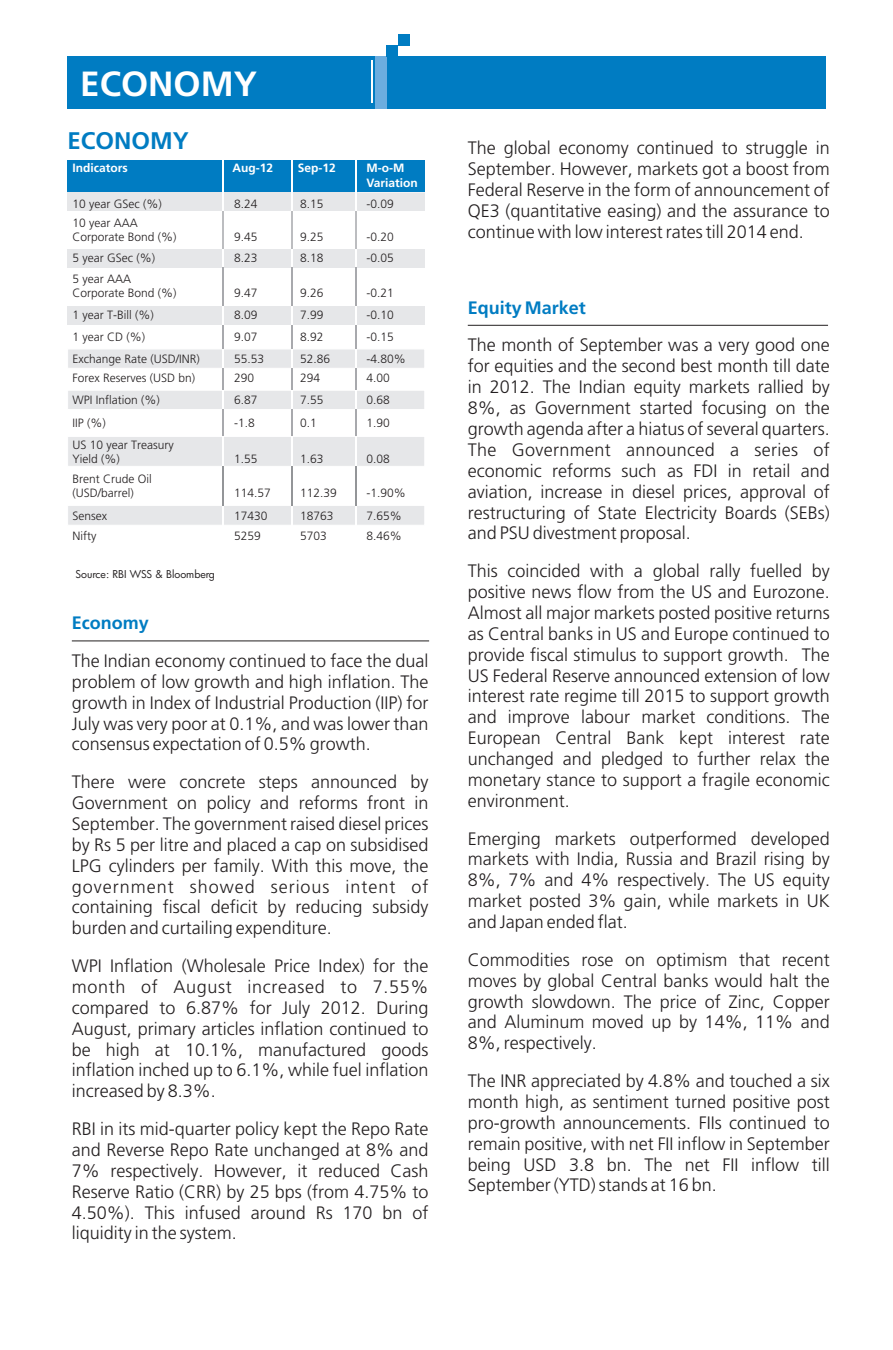
<style>
.page{position:relative;width:893px;height:1350px;background:#fff}
.page>*{position:absolute;margin:0;border:0;box-sizing:border-box;transform-origin:0 0}
.t1{font:300 34.95px "Frutiger LT";color:#fff}
.t2{font:300 24px "Frutiger LT";color:#007cc2}
.t3{font:300 18px/20.9px "Frutiger LT";color:#231f20;text-align:justify}
.t4{font:700 18px "Frutiger";color:#007cc2}
.t5{font:300 12px/14px "Frutiger LT";color:#231f20}
.t6{font:700 12px/14.2px "Frutiger";color:#fff}
.t7{font:10.5px "Futura";color:#231f20}
</style>
<div class="page">
<div style="left:68px;top:56px;width:758px;height:53px;background:#007cc2"></div>
<hr style="left:371px;top:60px;width:1px;height:42px;background:#fff">
<div style="left:376px;top:56px;width:11px;height:53px;background:#6caddf"></div>
<div style="left:387px;top:45px;width:11px;height:11px;background:#007cc2"></div>
<div style="left:398px;top:34px;width:11px;height:11px;background:#007cc2"></div>
<div style="left:68px;top:185px;width:357px;height:26px;background:#e6e7e9"></div>
<div style="left:68px;top:249px;width:357px;height:18px;background:#e6e7e9"></div>
<svg style="left:359px;top:192px;width:66px;height:1px"></svg>
<div style="left:68px;top:160px;width:357px;height:32px;background:#007cc2"></div>
<hr style="left:355px;top:160px;width:2px;height:32px;background:#fff">
<hr style="left:355px;top:191px;width:2px;height:20px;background:#fff">
<hr style="left:355px;top:211px;width:2px;height:38px;background:#bcbdc0">
<svg style="left:355px;top:249px;width:2px;height:18px"></svg>
<hr style="left:355px;top:267px;width:2px;height:40px;background:#a8a9ad">
<hr style="left:355px;top:466px;width:2px;height:40px;background:#939598">
<hr style="left:292px;top:160px;width:1px;height:32px;background:#fff">
<svg style="left:292px;top:192px;width:1px;height:19px"></svg>
<hr style="left:292px;top:211px;width:1px;height:38px;background:#bcbdc0">
<svg style="left:292px;top:249px;width:1px;height:18px"></svg>
<hr style="left:292px;top:267px;width:1px;height:40px;background:#a8a9ad">
<hr style="left:292px;top:466px;width:1px;height:40px;background:#939598">
<hr style="left:222px;top:160px;width:1px;height:32px;background:#fff">
<svg style="left:222px;top:192px;width:1px;height:19px"></svg>
<hr style="left:222px;top:211px;width:1px;height:38px;background:#bcbdc0">
<svg style="left:222px;top:249px;width:1px;height:18px"></svg>
<hr style="left:222px;top:267px;width:1px;height:40px;background:#a8a9ad">
<svg style="left:67px;top:307px;width:358px;height:160px"></svg>
<hr style="left:222px;top:436px;width:1px;height:30px;background:#fff">
<hr style="left:222px;top:466px;width:1px;height:40px;background:#939598">
<div style="left:68px;top:505px;width:356px;height:20px;background:#e6e7e9"></div>
<hr style="left:468px;top:325px;width:360px;height:1px;background:#231f20">
<hr style="left:72px;top:641px;width:357px;height:1px;background:#231f20">
<h1 class="t1" style="left:80px;top:70px;width:178px">ECONOMY</h1>
<h2 class="t2" style="left:68px;top:131px;width:123px">ECONOMY</h2>
<p class="t6" style="left:73px;top:162px;width:57px">Indicators</p>
<p class="t6" style="left:233px;top:162px;width:42px">Aug-12</p>
<p class="t6" style="left:298px;top:162px;width:40px">Sep-12</p>
<p class="t6" style="left:366px;top:162px;width:53px">M-o-M<br>Variation</p>
<p class="t5" style="left:73px;top:197px;width:91px">10 year GSec (%)</p>
<p class="t5" style="left:234px;top:197px;width:25px">8.24</p>
<p class="t5" style="left:300px;top:197px;width:25px">8.15</p>
<p class="t5" style="left:366px;top:197px;width:29px">-0.09</p>
<p class="t5" style="left:73px;top:217px;width:106px">10 year AAA<br>Corporate Bond (%)</p>
<p class="t5" style="left:234px;top:231px;width:25px">9.45</p>
<p class="t5" style="left:300px;top:231px;width:25px">9.25</p>
<p class="t5" style="left:366px;top:231px;width:29px">-0.20</p>
<p class="t5" style="left:73px;top:251px;width:84px">5 year GSec (%)</p>
<p class="t5" style="left:234px;top:251px;width:25px">8.23</p>
<p class="t5" style="left:300px;top:251px;width:25px">8.18</p>
<p class="t5" style="left:366px;top:251px;width:29px">-0.05</p>
<p class="t5" style="left:73px;top:273px;width:106px">5 year AAA<br>Corporate Bond (%)</p>
<p class="t5" style="left:234px;top:287px;width:25px">9.47</p>
<p class="t5" style="left:300px;top:287px;width:25px">9.26</p>
<p class="t5" style="left:366px;top:287px;width:29px">-0.21</p>
<p class="t5" style="left:73px;top:309px;width:83px">1 year T-Bill (%)</p>
<p class="t5" style="left:234px;top:309px;width:25px">8.09</p>
<p class="t5" style="left:300px;top:309px;width:25px">7.99</p>
<p class="t5" style="left:366px;top:309px;width:29px">-0.10</p>
<p class="t5" style="left:73px;top:330px;width:74px">1 year CD (%)</p>
<p class="t5" style="left:234px;top:330px;width:25px">9.07</p>
<p class="t5" style="left:300px;top:330px;width:25px">8.92</p>
<p class="t5" style="left:366px;top:330px;width:29px">-0.15</p>
<p class="t5" style="left:73px;top:353px;width:129px">Exchange Rate (USD/INR)</p>
<p class="t5" style="left:234px;top:353px;width:32px">55.53</p>
<p class="t5" style="left:300px;top:353px;width:32px">52.86</p>
<p class="t5" style="left:366px;top:353px;width:41px">-4.80%</p>
<p class="t5" style="left:73px;top:372px;width:124px">Forex Reserves (USD bn)</p>
<p class="t5" style="left:234px;top:372px;width:22px">290</p>
<p class="t5" style="left:300px;top:372px;width:22px">294</p>
<p class="t5" style="left:366px;top:372px;width:25px">4.00</p>
<p class="t5" style="left:73px;top:394px;width:89px">WPI Inflation (%)</p>
<p class="t5" style="left:234px;top:394px;width:25px">6.87</p>
<p class="t5" style="left:300px;top:394px;width:25px">7.55</p>
<p class="t5" style="left:366px;top:394px;width:25px">0.68</p>
<p class="t5" style="left:73px;top:417px;width:35px">IIP (%)</p>
<p class="t5" style="left:234px;top:417px;width:22px">-1.8</p>
<p class="t5" style="left:300px;top:417px;width:18px">0.1</p>
<p class="t5" style="left:366px;top:417px;width:25px">1.90</p>
<p class="t5" style="left:73px;top:439px;width:103px">US 10 year Treasury<br>Yield (%)</p>
<p class="t5" style="left:234px;top:453px;width:25px">1.55</p>
<p class="t5" style="left:300px;top:453px;width:25px">1.63</p>
<p class="t5" style="left:366px;top:453px;width:25px">0.08</p>
<p class="t5" style="left:73px;top:473px;width:81px">Brent Crude Oil (USD/barrel)</p>
<p class="t5" style="left:234px;top:487px;width:38px">114.57</p>
<p class="t5" style="left:300px;top:487px;width:38px">112.39</p>
<p class="t5" style="left:366px;top:487px;width:41px">-1.90%</p>
<p class="t5" style="left:73px;top:509px;width:36px">Sensex</p>
<p class="t5" style="left:234px;top:509px;width:35px">17430</p>
<p class="t5" style="left:300px;top:509px;width:35px">18763</p>
<p class="t5" style="left:366px;top:509px;width:37px">7.65%</p>
<p class="t5" style="left:73px;top:530px;width:25px">Nifty</p>
<p class="t5" style="left:234px;top:530px;width:28px">5259</p>
<p class="t5" style="left:300px;top:530px;width:28px">5703</p>
<p class="t5" style="left:366px;top:530px;width:37px">8.46%</p>
<p class="t7" style="left:75px;top:570px;width:141px">Source: RBI WSS &amp; Bloomberg</p>
<p class="t4" style="left:72px;top:616px;width:79px">Economy</p>
<p class="t3" style="left:72px;top:652px;width:358px">The Indian economy continued to face the dual problem of low growth and high inflation. The growth in Index of Industrial Production (IIP) for July was very poor at 0.1%, and was lower than consensus expectation of 0.5% growth.</p>
<p class="t3" style="left:72px;top:773px;width:358px">There were concrete steps announced by Government on policy and reforms front in September. The government raised diesel prices by Rs 5 per litre and placed a cap on subsidised LPG cylinders per family. With this move, the government showed serious intent of containing fiscal deficit by reducing subsidy burden and curtailing expenditure.</p>
<p class="t3" style="left:72px;top:957px;width:358px">WPI Inflation (Wholesale Price Index) for the month of August increased to 7.55% compared to 6.87% for July 2012. During August, primary articles inflation continued to be high at 10.1%, manufactured goods inflation inched up to 6.1%, while fuel inflation increased by 8.3%.</p>
<p class="t3" style="left:72px;top:1120px;width:358px">RBI in its mid-quarter policy kept the Repo Rate and Reverse Repo Rate unchanged at 8% and 7% respectively. However, it reduced Cash Reserve Ratio (CRR) by 25 bps (from 4.75% to 4.50%). This infused around Rs 170 bn of liquidity in the system.</p>
<p class="t3" style="left:468px;top:139px;width:364px">The global economy continued to struggle in September. However, markets got a boost from Federal Reserve in the form of announcement of QE3 (quantitative easing) and the assurance to continue with low interest rates till 2014 end.</p>
<p class="t4" style="left:468px;top:300px;width:120px">Equity Market</p>
<p class="t3" style="left:468px;top:336px;width:364px">The month of September was a very good one for equities and the second best month till date in 2012. The Indian equity markets rallied by 8%, as Government started focusing on the growth agenda after a hiatus of several quarters.<br>The Government announced a series of economic reforms such as FDI in retail and aviation, increase in diesel prices, approval of restructuring of State Electricity Boards (SEBs) and PSU divestment proposal.</p>
<p class="t3" style="left:468px;top:562px;width:364px">This coincided with a global rally fuelled by positive news flow from the US and Eurozone.<br>Almost all major markets posted positive returns as Central banks in US and Europe continued to provide fiscal stimulus to support growth. The US Federal Reserve announced extension of low interest rate regime till 2015 to support growth and improve labour market conditions. The European Central Bank kept interest rate unchanged and pledged to further relax the monetary stance to support a fragile economic environment.</p>
<p class="t3" style="left:468px;top:829px;width:364px">Emerging markets outperformed developed markets with India, Russia and Brazil rising by 8%, 7% and 4% respectively. The US equity market posted 3% gain, while markets in UK and Japan ended flat.</p>
<p class="t3" style="left:468px;top:950px;width:364px">Commodities rose on optimism that recent moves by global Central banks would halt the growth slowdown. The price of Zinc, Copper and Aluminum moved up by 14%, 11% and 8%, respectively.</p>
<p class="t3" style="left:468px;top:1072px;width:364px">The INR appreciated by 4.8% and touched a six month high, as sentiment turned positive post pro-growth announcements. FIIs continued to remain positive, with net FII inflow in September being USD 3.8 bn. The net FII inflow till September (YTD) stands at 16 bn.</p>
</div>
